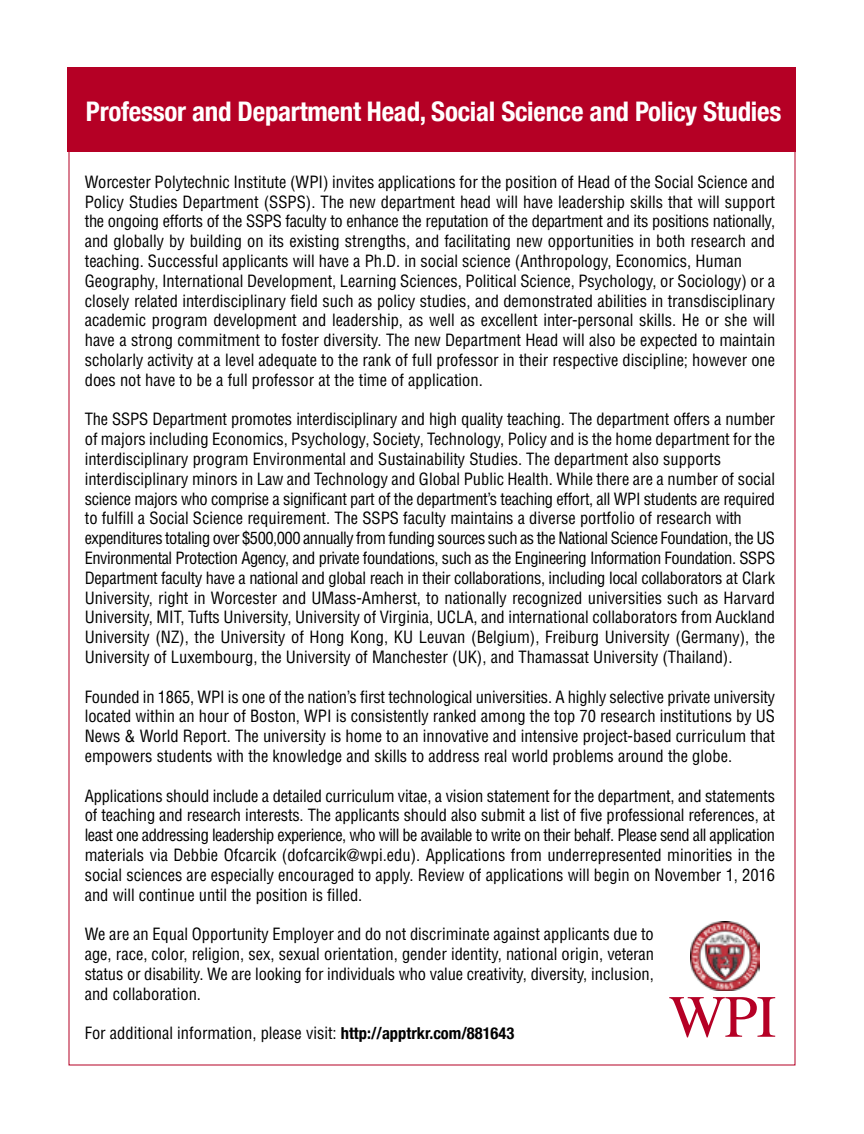
<style>
.page{position:relative;width:864px;height:1134px;background:#fff}
.page>*{position:absolute;margin:0;border:0;box-sizing:border-box;transform-origin:0 0}
.t1{font:60px "Times";color:#b50025}
.t2{font:700 condensed 27px "Helvetica Neue";letter-spacing:-.01em;color:#fff}
.t3{font:condensed 16.5px/19.8px "Helvetica";color:#000;text-align:justify}
.s1{font-family:"Helvetica Neue";font-weight:700}
</style>
<div class="page">
<div style="left:68px;top:68px;width:728px;height:84px;background:#b50025"></div>
<img style="left:691px;top:922px;width:68px;height:68px">
<h2 class="t2" style="left:86px;top:89px;width:697px">Professor and Department Head, Social Science and Policy Studies</h2>
<p class="t3" style="left:85px;top:172px;width:692px;text-align:left">Worcester Polytechnic Institute (WPI) invites applications for the position of Head of the Social Science and Policy Studies Department (SSPS). The new department head will have leadership skills that will support the ongoing efforts of the SSPS faculty to enhance the reputation of the department and its positions nationally, and globally by building on its existing strengths, and facilitating new opportunities in both research and teaching. Successful applicants will have a Ph.D. in social science (Anthropology, Economics, Human Geography, International Development, Learning Sciences, Political Science, Psychology, or Sociology) or a closely related interdisciplinary field such as policy studies, and demonstrated abilities in transdisciplinary academic program development and leadership, as well as excellent inter-personal skills. He or she will have a strong commitment to foster diversity. The new Department Head will also be expected to maintain scholarly activity at a level adequate to the rank of full professor in their respective discipline; however one does not have to be a full professor at the time of application.</p>
<p class="t3" style="left:85px;top:409px;width:692px;text-align:left">The SSPS Department promotes interdisciplinary and high quality teaching. The department offers a number of majors including Economics, Psychology, Society, Technology, Policy and is the home department for the interdisciplinary program Environmental and Sustainability Studies. The department also supports interdisciplinary minors in Law and Technology and Global Public Health. While there are a number of social science majors who comprise a significant part of the department’s teaching effort, all WPI students are required to fulfill a Social Science requirement. The SSPS faculty maintains a diverse portfolio of research with expenditures totaling over $500,000 annually from funding sources such as the National Science Foundation, the US Environmental Protection Agency, and private foundations, such as the Engineering Information Foundation. SSPS Department faculty have a national and global reach in their collaborations, including local collaborators at Clark University, right in Worcester and UMass-Amherst, to nationally recognized universities such as Harvard University, MIT, Tufts University, University of Virginia, UCLA, and international collaborators from Auckland University (NZ), the University of Hong Kong, KU Leuvan (Belgium), Freiburg University (Germany), the University of Luxembourg, the University of Manchester (UK), and Thamassat University (Thailand).</p>
<p class="t3" style="left:85px;top:687px;width:692px">Founded in 1865, WPI is one of the nation’s first technological universities. A highly selective private university located within an hour of Boston, WPI is consistently ranked among the top 70 research institutions by US News &amp; World Report. The university is home to an innovative and intensive project-based curriculum that empowers students with the knowledge and skills to address real world problems around the globe.</p>
<p class="t3" style="left:85px;top:786px;width:692px">Applications should include a detailed curriculum vitae, a vision statement for the department, and statements of teaching and research interests. The applicants should also submit a list of five professional references, at least one addressing leadership experience, who will be available to write on their behalf. Please send all application materials via Debbie Ofcarcik (dofcarcik@wpi.edu). Applications from underrepresented minorities in the social sciences are especially encouraged to apply. Review of applications will begin on November 1, 2016 and will continue until the position is filled.</p>
<p class="t3" style="left:85px;top:924px;width:571px">We are an Equal Opportunity Employer and do not discriminate against applicants due to age, race, color, religion, sex, sexual orientation, gender identity, national origin, veteran status or disability. We are looking for individuals who value creativity, diversity, inclusion, and collaboration.</p>
<p class="t3" style="left:85px;top:1023px;width:431px">For additional information, please visit: <span class="s1">http://apptrkr.com/881643</span></p>
<h1 class="t1" style="left:669px;top:961px;width:109px">WPI</h1>
</div>
